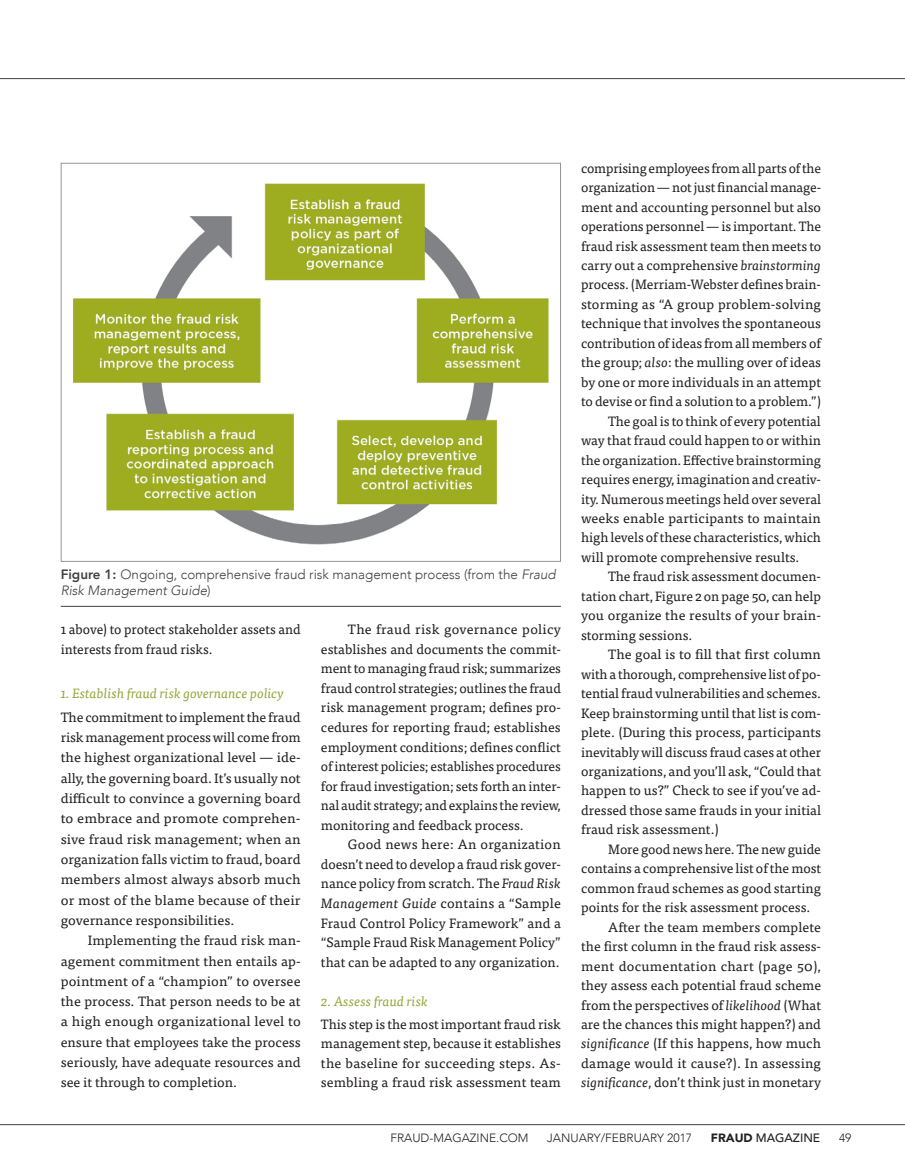
<style>
.page{position:relative;width:905px;height:1175px;background:#fff}
.page>*{position:absolute;margin:0;border:0;box-sizing:border-box;transform-origin:0 0}
.t1{font:13.5px/19.5px "Tisa Pro";color:#231f20;text-align:justify}
.t2{font:300 13.5px/16.2px "Avenir";color:#414042}
.t3{font:italic 13.5px "Tisa Pro";color:#93a73b}
.t4{font:13.5px "Tisa Pro";letter-spacing:.02em;color:#231f20}
.t5{font:300 12px "Avenir";color:#231f20}
.t6{font:500 12px "Avenir";color:#231f20}
.s1{font-weight:800}
.s2{font-style:italic}
.s3{font-weight:900}
</style>
<div class="page">
<hr style="left:0;top:78px;width:904px;height:1px;background:#414042">
<img style="left:73px;top:183px;width:476px;height:362px">
<hr style="left:61px;top:606px;width:500px;height:1px;background:#414042">
<hr style="left:0;top:1124px;width:904px;height:1px;background:#414042">
<p class="t2" style="left:61px;top:566px;width:496px"><span class="s1">Figure 1:</span> Ongoing, comprehensive fraud risk management process (from the <span class="s2">Fraud<br>Risk Management Guide</span>)</p>
<p class="t1" style="left:61px;top:618px;width:241px;line-height:20.2px">1 above) to protect stakeholder assets and interests from fraud risks.</p>
<p class="t3" style="left:61px;top:683px;width:225px">1. Establish fraud risk governance policy</p>
<p class="t1" style="left:61px;top:706px;width:241px;line-height:20.2px">The commitment to implement the fraud risk management process will come from the highest organizational level — ide&shy;ally, the governing board. It’s usually not difficult to convince a governing board to embrace and promote comprehen&shy;sive fraud risk management; when an organization falls victim to fraud, board members almost always absorb much or most of the blame because of their governance responsibilities.</p>
<p class="t1" style="left:61px;top:929px;width:241px;line-height:20.2px;text-indent:27px">Implementing the fraud risk man&shy;agement commitment then entails ap&shy;pointment of a “champion” to oversee the process. That person needs to be at a high enough organizational level to ensure that employees take the process seriously, have adequate resources and see it through to completion.</p>
<p class="t1" style="left:321px;top:619px;width:241px;text-indent:27px">The fraud risk governance policy establishes and documents the commit&shy;ment to managing fraud risk; summarizes fraud control strategies; outlines the fraud risk management program; defines pro&shy;cedures for reporting fraud; establishes employment conditions; defines conflict of interest policies; establishes procedures for fraud investigation; sets forth an inter&shy;nal audit strategy; and explains the review, monitoring and feedback process.</p>
<p class="t1" style="left:321px;top:834px;width:241px;text-indent:27px">Good news here: An organization doesn’t need to develop a fraud risk gover&shy;nance policy from scratch. The <span class="s2">Fraud Risk Management Guide</span> contains a “Sample Fraud Control Policy Framework” and a “Sample Fraud Risk Management Policy” that can be adapted to any organization.</p>
<p class="t3" style="left:321px;top:991px;width:108px">2. Assess fraud risk</p>
<p class="t1" style="left:321px;top:1013px;width:241px">This step is the most important fraud risk management step, because it establishes the baseline for succeeding steps. As&shy;sembling a fraud risk assessment team</p>
<p class="t1" style="left:581px;top:157px;width:241px">comprising employees from all parts of the</p>
<p class="t1" style="left:581px;top:177px;width:241px">organization — not just financial manage-</p>
<p class="t1" style="left:581px;top:196px;width:241px">ment and accounting personnel but also</p>
<p class="t1" style="left:581px;top:216px;width:241px">operations personnel — is important. The</p>
<p class="t1" style="left:581px;top:235px;width:241px">fraud risk assessment team then meets to</p>
<p class="t1" style="left:581px;top:255px;width:241px">carry out a comprehensive <span class="s2">brainstorming</span></p>
<p class="t1" style="left:581px;top:274px;width:241px">process. (Merriam-Webster defines brain-</p>
<p class="t1" style="left:581px;top:294px;width:241px">storming as “A group problem-solving</p>
<p class="t1" style="left:581px;top:313px;width:241px">technique that involves the spontaneous</p>
<p class="t1" style="left:581px;top:332px;width:241px">contribution of ideas from all members of</p>
<p class="t1" style="left:581px;top:352px;width:241px">the group; <span class="s2">also</span>: the mulling over of ideas</p>
<p class="t1" style="left:581px;top:371px;width:241px">by one or more individuals in an attempt</p>
<p class="t1" style="left:581px;top:391px;width:241px">to devise or find a solution to a problem.”)</p>
<p class="t1" style="left:608px;top:410px;width:214px">The goal is to think of every potential</p>
<p class="t1" style="left:581px;top:430px;width:241px">way that fraud could happen to or within</p>
<p class="t1" style="left:581px;top:449px;width:241px">the organization. Effective brainstorming</p>
<p class="t1" style="left:581px;top:469px;width:241px">requires energy, imagination and creativ-</p>
<p class="t1" style="left:581px;top:488px;width:241px">ity. Numerous meetings held over several</p>
<p class="t1" style="left:581px;top:508px;width:241px">weeks enable participants to maintain</p>
<p class="t1" style="left:581px;top:527px;width:241px">high levels of these characteristics, which</p>
<p class="t1" style="left:581px;top:546px;width:220px">will promote comprehensive results.</p>
<p class="t1" style="left:608px;top:566px;width:214px">The fraud risk assessment documen-</p>
<p class="t1" style="left:581px;top:585px;width:241px">tation chart, Figure 2 on page 50, can help</p>
<p class="t1" style="left:581px;top:605px;width:241px">you organize the results of your brain-</p>
<p class="t1" style="left:581px;top:624px;width:113px">storming sessions.</p>
<p class="t1" style="left:608px;top:644px;width:214px">The goal is to fill that first column</p>
<p class="t1" style="left:581px;top:663px;width:241px">with a thorough, comprehensive list of po-</p>
<p class="t1" style="left:581px;top:683px;width:241px">tential fraud vulnerabilities and schemes.</p>
<p class="t1" style="left:581px;top:702px;width:241px">Keep brainstorming until that list is com-</p>
<p class="t1" style="left:581px;top:722px;width:241px">plete. (During this process, participants</p>
<p class="t1" style="left:581px;top:741px;width:241px">inevitably will discuss fraud cases at other</p>
<p class="t1" style="left:581px;top:760px;width:241px">organizations, and you’ll ask, “Could that</p>
<p class="t1" style="left:581px;top:780px;width:241px">happen to us?” Check to see if you’ve ad-</p>
<p class="t1" style="left:581px;top:799px;width:241px">dressed those same frauds in your initial</p>
<p class="t1" style="left:581px;top:819px;width:139px">fraud risk assessment.)</p>
<p class="t1" style="left:608px;top:838px;width:214px">More good news here. The new guide</p>
<p class="t1" style="left:581px;top:858px;width:241px">contains a comprehensive list of the most</p>
<p class="t1" style="left:581px;top:877px;width:241px">common fraud schemes as good starting</p>
<p class="t1" style="left:581px;top:897px;width:231px">points for the risk assessment process.</p>
<p class="t1" style="left:608px;top:916px;width:214px">After the team members complete</p>
<p class="t1" style="left:581px;top:935px;width:241px">the first column in the fraud risk assess-</p>
<p class="t4" style="left:581px;top:956px;width:241px">ment documentation chart (page 50),</p>
<p class="t1" style="left:581px;top:974px;width:241px">they assess each potential fraud scheme</p>
<p class="t1" style="left:581px;top:994px;width:241px">from the perspectives of <span class="s2">likelihood</span> (What</p>
<p class="t1" style="left:581px;top:1013px;width:241px">are the chances this might happen?) and</p>
<p class="t1" style="left:581px;top:1033px;width:241px"><span class="s2">significance</span> (If this happens, how much</p>
<p class="t1" style="left:581px;top:1052px;width:241px">damage would it cause?). In assessing</p>
<p class="t1" style="left:581px;top:1072px;width:241px"><span class="s2">significance</span>, don’t think just in monetary</p>
<p class="t5" style="left:390px;top:1131px;width:140px">FRAUD-MAGAZINE.COM</p>
<p class="t5" style="left:547px;top:1131px;width:146px">JANUARY/FEBRUARY 2017</p>
<p class="t6" style="left:710px;top:1131px;width:111px"><span class="s3">FRAUD</span> MAGAZINE</p>
<p class="t5" style="left:839px;top:1131px;width:14px">49</p>
</div>
